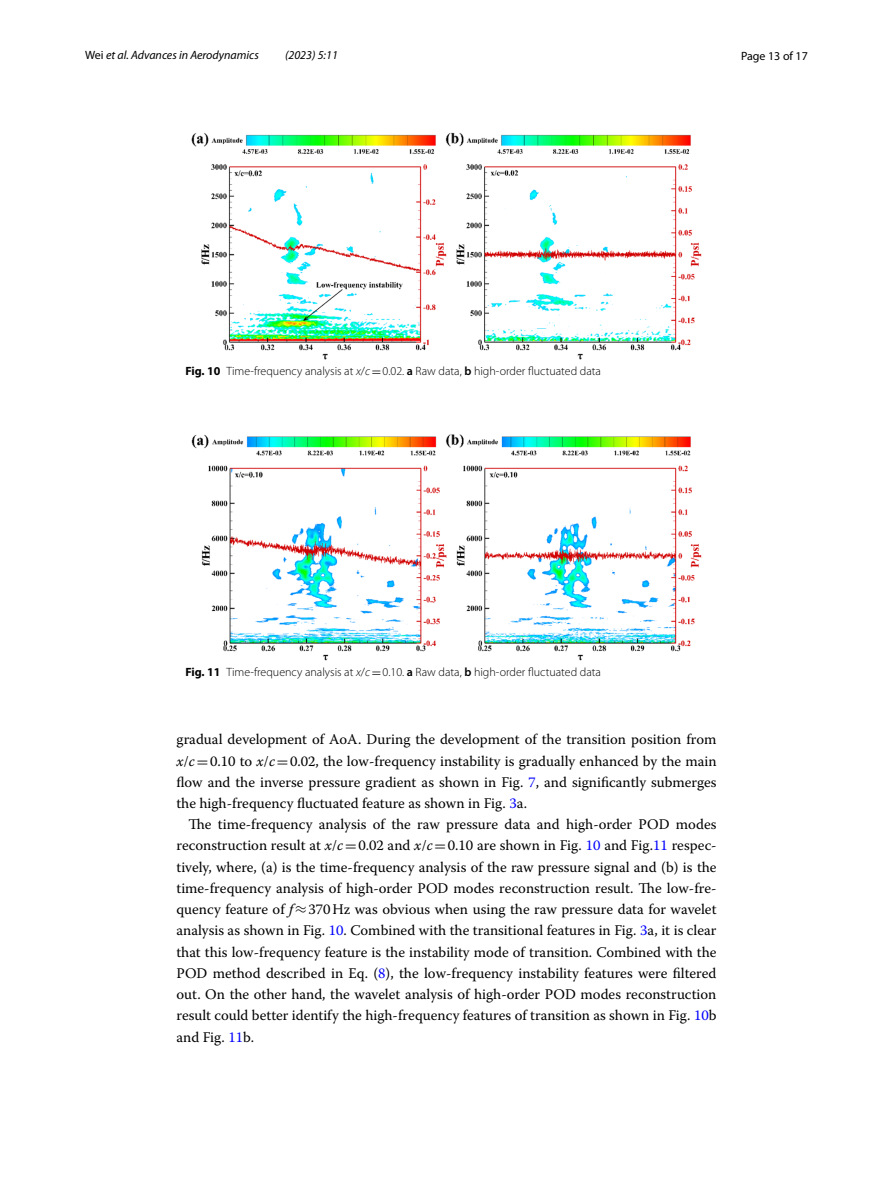
<style>
.page{position:relative;width:893px;height:1187px;background:#fff}
.page>*{position:absolute;margin:0;border:0;box-sizing:border-box;transform-origin:0 0}
.t1{font:14.7px/21.3px "Warnock Pro";color:#000;text-align:justify}
.t2{font:300 12px "Myriad Pro";color:#000}
.t3{font:italic 12px "Myriad Pro";color:#000}
.t4{font:12px "Myriad Pro";color:#000}
.s1{font-style:normal}
.s2{font-weight:700}
.s3{font-style:italic}
.s4{font-family:"MTSY";font-weight:400}
.s5{font-weight:600}
.s6{font-family:"MTSY"}
.s7{color:#00f}
</style>
<div class="page">
<img style="left:191px;top:133px;width:511px;height:226px">
<img style="left:191px;top:434px;width:511px;height:226px">
<p class="t3" style="left:85px;top:48px;width:175px"><span class="s1">Wei</span> et al. Advances in Aerodynamics</p>
<p class="t3" style="left:285px;top:48px;width:54px">(2023) 5:11</p>
<p class="t4" style="left:741px;top:48px;width:68px">Page 13 of 17</p>
<p class="t2" style="left:185px;top:364px;width:417px"><span class="s2">Fig. 10</span> Time-frequency analysis at <span class="s3">x</span>/<span class="s3">c</span><span class="s4">=</span>0.02. <span class="s5">a</span> Raw data, <span class="s5">b</span> high-order fluctuated data</p>
<p class="t2" style="left:185px;top:665px;width:417px"><span class="s2">Fig. 11</span> Time-frequency analysis at <span class="s3">x</span>/<span class="s3">c</span><span class="s4">=</span>0.10. <span class="s5">a</span> Raw data, <span class="s5">b</span> high-order fluctuated data</p>
<p class="t1" style="left:176px;top:728px;width:542px">gradual development of AoA. During the development of the transition position from <span class="s3">x</span>/<span class="s3">c</span><span class="s6">=</span>0.10 to <span class="s3">x</span>/<span class="s3">c</span><span class="s6">=</span>0.02, the low-frequency instability is gradually enhanced by the main flow and the inverse pressure gradient as shown in Fig. <span class="s7">7</span>, and significantly submerges the high-frequency fluctuated feature as shown in Fig. <span class="s7">3</span>a.</p>
<p class="t1" style="left:176px;top:813px;width:542px;text-indent:12px">The time-frequency analysis of the raw pressure data and high-order POD modes reconstruction result at <span class="s3">x</span>/<span class="s3">c</span><span class="s6">=</span>0.02 and <span class="s3">x</span>/<span class="s3">c</span><span class="s6">=</span>0.10 are shown in Fig. <span class="s7">10</span> and Fig.<span class="s7">11</span> respec&shy;tively, where, (a) is the time-frequency analysis of the raw pressure signal and (b) is the time-frequency analysis of high-order POD modes reconstruction result. The low-fre&shy;quency feature of <span class="s3">f</span><span class="s6">≈</span>370Hz was obvious when using the raw pressure data for wavelet analysis as shown in Fig. <span class="s7">10</span>. Combined with the transitional features in Fig. <span class="s7">3</span>a, it is clear that this low-frequency feature is the instability mode of transition. Combined with the POD method described in Eq. (<span class="s7">8</span>), the low-frequency instability features were filtered out. On the other hand, the wavelet analysis of high-order POD modes reconstruction result could better identify the high-frequency features of transition as shown in Fig. <span class="s7">10</span>b and Fig. <span class="s7">11</span>b.</p>
</div>
